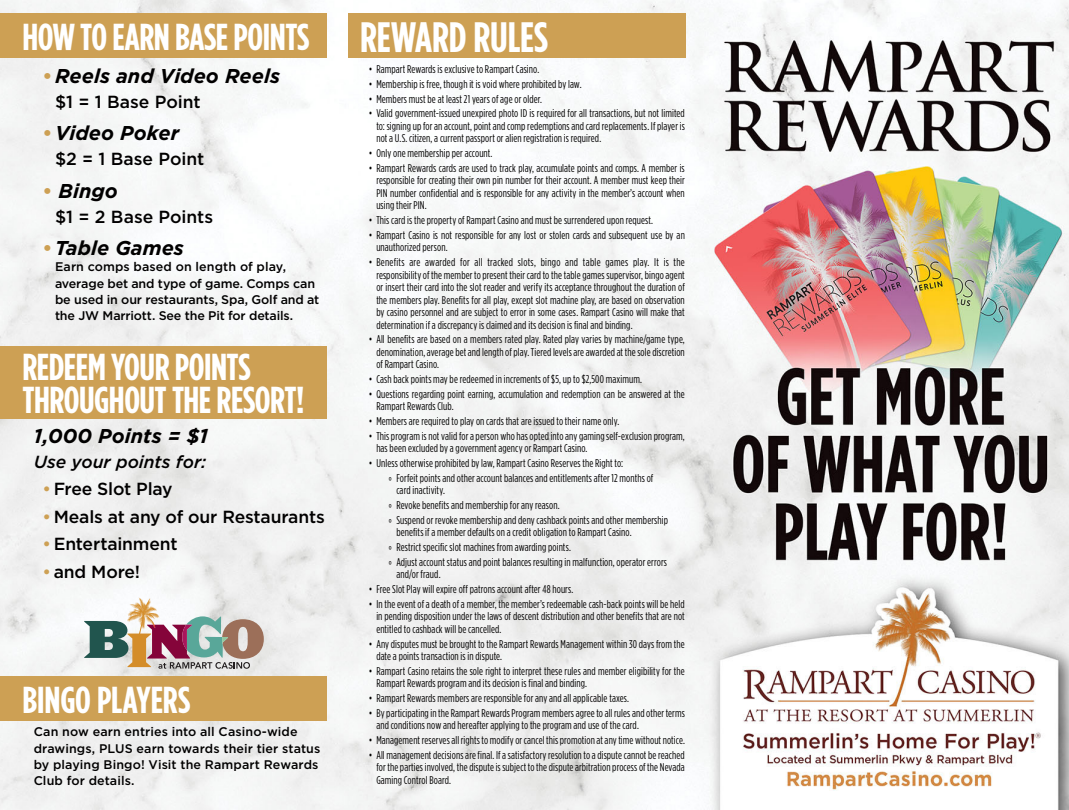
<style>
.page{position:relative;width:1069px;height:810px;background:#fff}
.page>*{position:absolute;margin:0;border:0;box-sizing:border-box;transform-origin:0 0}
.t1{font:700 42.5px "Gotham Condensed";letter-spacing:-.005em;color:#fff}
.t2{font:700 37.5px "Gotham Condensed";letter-spacing:-.01em;color:#fff}
.t3{font:italic 700 20px "Gotham";letter-spacing:.005em;color:#010000}
.t4{font:500 17.5px "Gotham";letter-spacing:-.01em;color:#010000}
.t5{font:italic 500 17.5px "Gotham";color:#010000}
.t6{font:500 12.5px/16.2px "Gotham";color:#010000}
.t7{font:11.25px/12.5px "Gotham Condensed";letter-spacing:.01em;color:#010000;text-align:justify}
.s1{font-style:normal;color:#cda054}
.s2{color:#cda054}
</style>
<div class="page">
<img style="left:0;top:0;width:1069px;height:810px">
<div style="left:0;top:13px;width:326px;height:45px;background:#cda054"></div>
<div style="left:349px;top:13px;width:337px;height:45px;background:#cda054"></div>
<div style="left:0;top:676px;width:326px;height:45px;background:#cda054"></div>
<div style="left:0;top:347px;width:326px;height:72px;background:#cda054"></div>
<svg style="left:84px;top:597px;width:180px;height:72px"></svg>
<p class="t2" style="left:22px;top:16px;width:288px">HOW TO EARN BASE POINTS</p>
<p class="t3" style="left:42px;top:64px;width:239px"><span class="s1">•</span>Reels and Video Reels</p>
<p class="t4" style="left:55px;top:91px;width:147px">$1 = 1 Base Point</p>
<p class="t3" style="left:42px;top:121px;width:138px"><span class="s1">•</span>Video Poker</p>
<p class="t4" style="left:55px;top:149px;width:151px">$2 = 1 Base Point</p>
<p class="t3" style="left:42px;top:179px;width:77px"><span class="s1">•</span> Bingo</p>
<p class="t4" style="left:55px;top:206px;width:160px">$1 = 2 Base Points</p>
<p class="t3" style="left:42px;top:236px;width:143px"><span class="s1">•</span>Table Games</p>
<p class="t6" style="left:55px;top:258px;width:266px">Earn comps based on length of play, average bet and type of game. Comps can be used in our restaurants, Spa, Golf and at the JW Marriott. See the Pit for details.</p>
<p class="t2" style="left:22px;top:346px;width:230px">REDEEM YOUR POINTS</p>
<p class="t2" style="left:22px;top:378px;width:283px">THROUGHOUT THE RESORT!</p>
<p class="t3" style="left:34px;top:424px;width:176px">1,000 Points = $1</p>
<p class="t5" style="left:34px;top:451px;width:174px">Use your points for:</p>
<p class="t4" style="left:42px;top:479px;width:131px"><span class="s2">•</span> Free Slot Play</p>
<p class="t4" style="left:42px;top:506px;width:284px"><span class="s2">•</span> Meals at any of our Restaurants</p>
<p class="t4" style="left:42px;top:534px;width:137px"><span class="s2">•</span> Entertainment</p>
<p class="t4" style="left:42px;top:561px;width:99px"><span class="s2">•</span> and More!</p>
<p class="t2" style="left:22px;top:678px;width:169px">BINGO PLAYERS</p>
<p class="t6" style="left:34px;top:723px;width:288px">Can now earn entries into all Casino-wide drawings, PLUS earn towards their tier status by playing Bingo! Visit the Rampart Rewards Club for details.</p>
<p class="t1" style="left:360px;top:14px;width:189px">REWARD RULES</p>
<p class="t7" style="left:369px;top:63px;width:172px">• Rampart Rewards is exclusive to Rampart Casino.</p>
<p class="t7" style="left:369px;top:78px;width:214px">• Membership is free, though it is void where prohibited by law.</p>
<p class="t7" style="left:369px;top:92px;width:175px">• Members must be at least 21 years of age or older.</p>
<p class="t7" style="left:376px;top:107px;width:310px;text-indent:-7px">• Valid government-issued unexpired photo ID is required for all transactions, but not limited to: signing up for an account, point and comp redemptions and card replacements. If player is not a U.S. citizen, a current passport or alien registration is required.</p>
<p class="t7" style="left:369px;top:147px;width:125px">• Only one membership per account.</p>
<p class="t7" style="left:376px;top:162px;width:310px;text-indent:-7px">• Rampart Rewards cards are used to track play, accumulate points and comps. A member is responsible for creating their own pin number for their account. A member must keep their PIN number confidential and is responsible for any activity in the member’s account when using their PIN.</p>
<p class="t7" style="left:369px;top:214px;width:286px">• This card is the property of Rampart Casino and must be surrendered upon request.</p>
<p class="t7" style="left:376px;top:229px;width:310px;text-indent:-7px">• Rampart Casino is not responsible for any lost or stolen cards and subsequent use by an unauthorized person.</p>
<p class="t7" style="left:376px;top:256px;width:310px;text-indent:-7px">• Benefits are awarded for all tracked slots, bingo and table games play. It is the responsibility of the member to present their card to the table games supervisor, bingo agent or insert their card into the slot reader and verify its acceptance throughout the duration of the members play. Benefits for all play, except slot machine play, are based on observation by casino personnel and are subject to error in some cases. Rampart Casino will make that determination if a discrepancy is claimed and its decision is final and binding.</p>
<p class="t7" style="left:376px;top:333px;width:310px;text-indent:-7px">• All benefits are based on a members rated play. Rated play varies by machine/game type, denomination, average bet and length of play. Tiered levels are awarded at the sole discretion of Rampart Casino.</p>
<p class="t7" style="left:369px;top:373px;width:275px">• Cash back points may be redeemed in increments of $5, up to $2,500 maximum.</p>
<p class="t7" style="left:376px;top:388px;width:310px;text-indent:-7px">• Questions regarding point earning, accumulation and redemption can be answered at the<br>Rampart Rewards Club.</p>
<p class="t7" style="left:369px;top:415px;width:252px">• Members are required to play on cards that are issued to their name only.</p>
<p class="t7" style="left:376px;top:430px;width:310px;text-indent:-7px">• This program is not valid for a person who has opted into any gaming self-exclusion program, has been excluded by a government agency or Rampart Casino.</p>
<p class="t7" style="left:369px;top:457px;width:256px">• Unless otherwise prohibited by law, Rampart Casino Reserves the Right to:</p>
<p class="t7" style="left:389px;top:472px;width:266px">° Forfeit points and other account balances and entitlements after 12 months of</p>
<p class="t7" style="left:396px;top:484px;width:50px">card inactivity.</p>
<p class="t7" style="left:389px;top:499px;width:172px">° Revoke benefits and membership for any reason.</p>
<p class="t7" style="left:389px;top:514px;width:281px">° Suspend or revoke membership and deny cashback points and other membership</p>
<p class="t7" style="left:396px;top:526px;width:237px">benefits if a member defaults on a credit obligation to Rampart Casino.</p>
<p class="t7" style="left:389px;top:541px;width:184px">° Restrict specific slot machines from awarding points.</p>
<p class="t7" style="left:389px;top:556px;width:280px">° Adjust account status and point balances resulting in malfunction, operator errors</p>
<p class="t7" style="left:396px;top:568px;width:46px">and/or fraud.</p>
<p class="t7" style="left:369px;top:583px;width:206px">• Free Slot Play will expire off patrons account after 48 hours.</p>
<p class="t7" style="left:376px;top:598px;width:310px;text-indent:-7px">• In the event of a death of a member, the member’s redeemable cash-back points will be held in pending disposition under the laws of descent distribution and other benefits that are not entitled to cashback will be cancelled.</p>
<p class="t7" style="left:376px;top:637px;width:310px;text-indent:-7px">• Any disputes must be brought to the Rampart Rewards Management within 30 days from the date a points transaction is in dispute.</p>
<p class="t7" style="left:376px;top:665px;width:310px;text-indent:-7px">• Rampart Casino retains the sole right to interpret these rules and member eligibility for the<br>Rampart Rewards program and its decision is final and binding.</p>
<p class="t7" style="left:369px;top:692px;width:262px">• Rampart Rewards members are responsible for any and all applicable taxes.</p>
<p class="t7" style="left:376px;top:707px;width:310px;text-indent:-7px">• By participating in the Rampart Rewards Program members agree to all rules and other terms and conditions now and hereafter applying to the program and use of the card.</p>
<p class="t7" style="left:369px;top:734px;width:317px">• Management reserves all rights to modify or cancel this promotion at any time without notice.</p>
<p class="t7" style="left:376px;top:749px;width:310px;text-indent:-7px">• All management decisions are final. If a satisfactory resolution to a dispute cannot be reached for the parties involved, the dispute is subject to the dispute arbitration process of the Nevada Gaming Control Board.</p>
</div>
